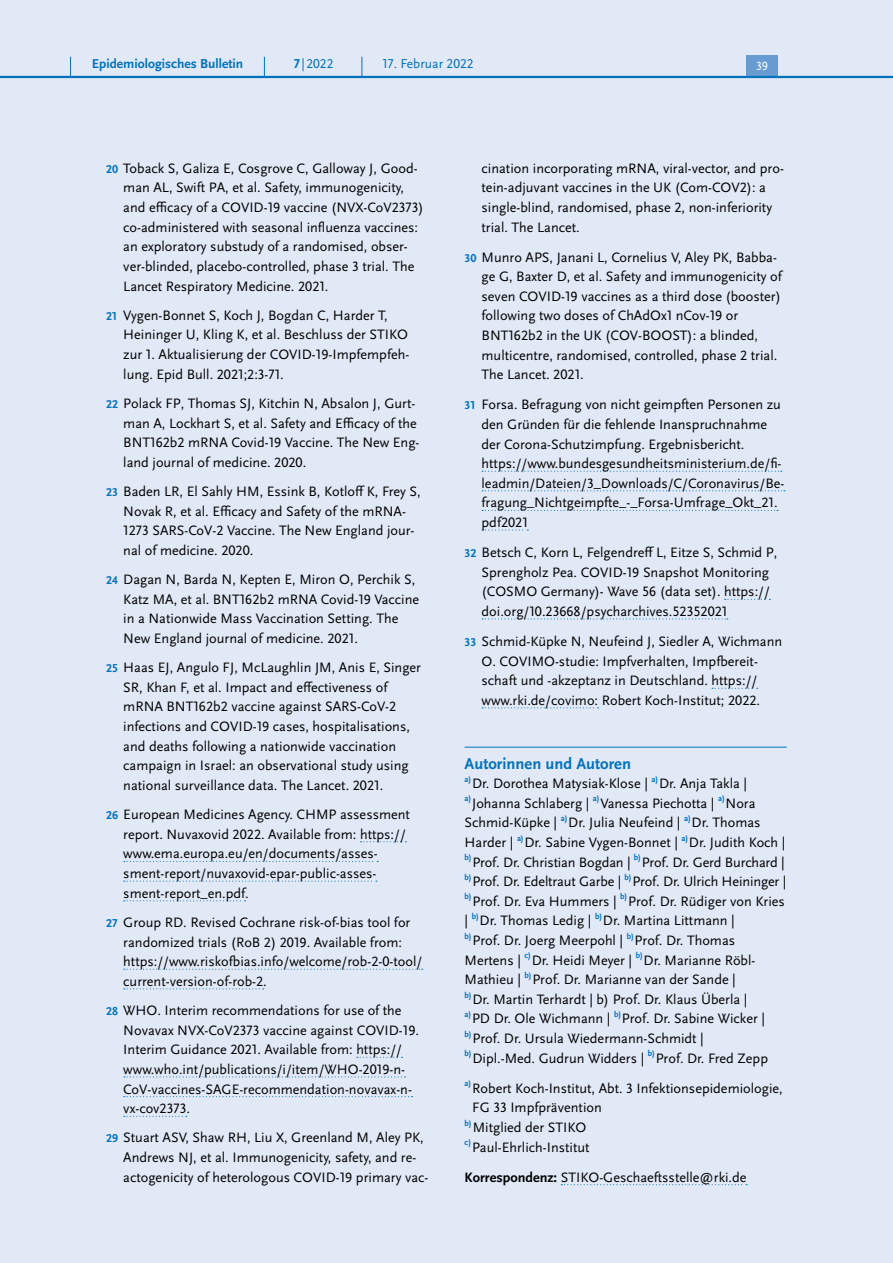
<style>
.page{position:relative;width:893px;height:1263px;background:#fff}
.page>*{position:absolute;margin:0;border:0;box-sizing:border-box;transform-origin:0 0}
.H4_-_Anhang_allerers{font:700 16.5px "Scala Sans Pro";color:#0072bc}
.P_-_Anhang{font:14.25px/19.6px "Scala Sans Pro";color:#000}
.t1{font:700 13.5px "Scala Sans Pro";color:#0072bc}
.t2{font:13.5px "Scala Sans Pro";color:#0072bc}
.t3{font:12.45px "Scala Sans Pro";color:#fff}
.s1{font-weight:700}
.s2{font-weight:700;font-size:12px;color:#0072bc}
</style>
<div class="page">
<div style="left:0;top:78px;width:893px;height:1185px;background:#e1e8f6"></div>
<svg style="left:361px;top:841px;width:45px;height:1px"></svg>
<svg style="left:124px;top:861px;width:254px;height:1px"></svg>
<svg style="left:124px;top:881px;width:253px;height:1px"></svg>
<svg style="left:124px;top:900px;width:122px;height:1px"></svg>
<svg style="left:124px;top:969px;width:299px;height:1px"></svg>
<svg style="left:124px;top:988px;width:140px;height:1px"></svg>
<svg style="left:357px;top:1057px;width:46px;height:1px"></svg>
<svg style="left:124px;top:1076px;width:282px;height:1px"></svg>
<svg style="left:124px;top:1096px;width:288px;height:1px"></svg>
<svg style="left:124px;top:1116px;width:63px;height:1px"></svg>
<svg style="left:482px;top:471px;width:300px;height:1px"></svg>
<svg style="left:482px;top:490px;width:303px;height:1px"></svg>
<svg style="left:482px;top:510px;width:296px;height:1px"></svg>
<svg style="left:482px;top:529px;width:46px;height:1px"></svg>
<svg style="left:725px;top:599px;width:45px;height:1px"></svg>
<svg style="left:482px;top:618px;width:246px;height:1px"></svg>
<svg style="left:712px;top:688px;width:46px;height:1px"></svg>
<svg style="left:482px;top:707px;width:117px;height:1px"></svg>
<hr style="left:465px;top:747px;width:322px;height:1px;background:#0072bc">
<svg style="left:561px;top:1184px;width:186px;height:1px"></svg>
<div style="left:0;top:0;width:893px;height:77px;background:#e1e8f6"></div>
<div style="left:746px;top:55px;width:32px;height:21px;background:#679bd2"></div>
<hr style="left:0;top:76px;width:893px;height:2px;background:#0072bc">
<svg style="left:70px;top:57px;width:1px;height:19px"></svg>
<svg style="left:264px;top:57px;width:1px;height:19px"></svg>
<svg style="left:362px;top:57px;width:1px;height:19px"></svg>
<p class="t1" style="left:92px;top:55px;width:153px">Epidemiologisches Bulletin</p>
<p class="t2" style="left:294px;top:55px;width:41px"><span class="s1">7</span> |2022</p>
<p class="t2" style="left:383px;top:55px;width:93px">17. Februar 2022</p>
<p class="t3" style="left:756px;top:59px;width:14px">39</p>
<p class="P_-_Anhang" style="left:123px;top:158px;width:302px;text-indent:-17px"><span class="s2">20</span> Toback S, Galiza E, Cosgrove C, Galloway J, Good&shy;man AL, Swift PA, et al. Safety, immunogenicity, and efficacy of a COVID-19 vaccine (NVX-CoV2373) co-administered with seasonal influenza vaccines: an exploratory substudy of a randomised, obser&shy;ver-blinded, placebo-controlled, phase 3 trial. The Lancet Respiratory Medicine. 2021.</p>
<p class="P_-_Anhang" style="left:123px;top:305px;width:287px;text-indent:-17px"><span class="s2">21</span> Vygen-Bonnet S, Koch J, Bogdan C, Harder T, Heininger U, Kling K, et al. Beschluss der STIKO zur 1. Aktualisierung der COVID-19-Impfempfeh&shy;lung. Epid Bull. 2021;2:3-71.</p>
<p class="P_-_Anhang" style="left:123px;top:393px;width:298px;text-indent:-17px"><span class="s2">22</span> Polack FP, Thomas SJ, Kitchin N, Absalon J, Gurt&shy;man A, Lockhart S, et al. Safety and Efficacy of the BNT162b2 mRNA Covid-19 Vaccine. The New Eng&shy;land journal of medicine. 2020.</p>
<p class="P_-_Anhang" style="left:123px;top:481px;width:299px;text-indent:-17px"><span class="s2">23</span> Baden LR, El Sahly HM, Essink B, Kotloff K, Frey S, Novak R, et al. Efficacy and Safety of the mRNA-1273 SARS-CoV-2 Vaccine. The New England jour&shy;nal of medicine. 2020.</p>
<p class="P_-_Anhang" style="left:123px;top:569px;width:297px;text-indent:-17px"><span class="s2">24</span> Dagan N, Barda N, Kepten E, Miron O, Perchik S, Katz MA, et al. BNT162b2 mRNA Covid-19 Vaccine in a Nationwide Mass Vaccination Setting. The New England journal of medicine. 2021.</p>
<p class="P_-_Anhang" style="left:123px;top:657px;width:299px;text-indent:-17px"><span class="s2">25</span> Haas EJ, Angulo FJ, McLaughlin JM, Anis E, Singer SR, Khan F, et al. Impact and effectiveness of mRNA BNT162b2 vaccine against SARS-CoV-2 infections and COVID-19 cases, hospitalisations, and deaths following a nationwide vaccination campaign in Israel: an observational study using national surveillance data. The Lancet. 2021.</p>
<p class="P_-_Anhang" style="left:123px;top:805px;width:288px;text-indent:-17px"><span class="s2">26</span> European Medicines Agency. CHMP assessment report. Nuvaxovid 2022. Available from: https:// www.ema.europa.eu/en/documents/asses&shy;sment-report/nuvaxovid-epar-public-asses&shy;sment-report_en.pdf.</p>
<p class="P_-_Anhang" style="left:123px;top:912px;width:300px;text-indent:-17px"><span class="s2">27</span> Group RD. Revised Cochrane risk-of-bias tool for randomized trials (RoB 2) 2019. Available from: https://www.riskofbias.info/welcome/rob-2-0-tool/ current-version-of-rob-2.</p>
<p class="P_-_Anhang" style="left:123px;top:1000px;width:297px;text-indent:-17px"><span class="s2">28</span> WHO. Interim recommendations for use of the Novavax NVX-CoV2373 vaccine against COVID-19.<br>Interim Guidance 2021. Available from: https:// www.who.int/publications/i/item/WHO-2019-n-CoV-vaccines-SAGE-recommendation-novavax-n&shy;vx-cov2373.</p>
<p class="P_-_Anhang" style="left:123px;top:1128px;width:307px;text-indent:-17px"><span class="s2">29</span> Stuart ASV, Shaw RH, Liu X, Greenland M, Aley PK,<br>Andrews NJ, et al. Immunogenicity, safety, and re&shy;actogenicity of heterologous COVID-19 primary vac-</p>
<p class="P_-_Anhang" style="left:482px;top:158px;width:304px">cination incorporating mRNA, viral-vector, and pro&shy;tein-adjuvant vaccines in the UK (Com-COV2): a single-blind, randomised, phase 2, non-inferiority trial. The Lancet.</p>
<p class="P_-_Anhang" style="left:482px;top:247px;width:302px;text-indent:-17px"><span class="s2">30</span> Munro APS, Janani L, Cornelius V, Aley PK, Babba&shy;ge G, Baxter D, et al. Safety and immunogenicity of seven COVID-19 vaccines as a third dose (booster) following two doses of ChAdOx1 nCov-19 or BNT162b2 in the UK (COV-BOOST): a blinded, multicentre, randomised, controlled, phase 2 trial.<br>The Lancet. 2021.</p>
<p class="P_-_Anhang" style="left:482px;top:395px;width:304px;text-indent:-17px"><span class="s2">31</span> Forsa. Befragung von nicht geimpften Personen zu den Gründen für die fehlende Inanspruchnahme der Corona-Schutzimpfung. Ergebnisbericht. https://www.bundesgesundheitsministerium.de/fi&shy;leadmin/Dateien/3_Downloads/C/Coronavirus/Be&shy;fragung_Nichtgeimpfte_-_Forsa-Umfrage_Okt_21. pdf2021</p>
<p class="P_-_Anhang" style="left:482px;top:543px;width:297px;text-indent:-17px"><span class="s2">32</span> Betsch C, Korn L, Felgendreff L, Eitze S, Schmid P, Sprengholz Pea. COVID-19 Snapshot Monitoring (COSMO Germany)- Wave 56 (data set). https:// doi.org/10.23668/psycharchives.52352021</p>
<p class="P_-_Anhang" style="left:465px;top:632px;width:319px;text-align:center"><span class="s2">33</span> Schmid-Küpke N, Neufeind J, Siedler A, Wichmann O. COVIMO-studie: Impfverhalten, Impfbereit-<br>schaft und -akzeptanz in Deutschland. https:// www.rki.de/covimo: Robert Koch-Institut; 2022.</p>
<h4 class="H4_-_Anhang_allerers" style="left:465px;top:753px;width:168px">Autorinnen und Autoren</h4>
<p class="P_-_Anhang" style="left:465px;top:774px;width:323px"><sup>a)</sup>Dr. Dorothea Matysiak-Klose | <sup>a)</sup>Dr. Anja Takla | <sup>a)</sup>Johanna Schlaberg | <sup>a)</sup>Vanessa Piechotta | <sup>a)</sup>Nora Schmid-Küpke | <sup>a)</sup>Dr. Julia Neufeind | <sup>a)</sup>Dr. Thomas Harder | <sup>a)</sup>Dr. Sabine Vygen-Bonnet | <sup>a)</sup>Dr. Judith Koch | <sup>b)</sup>Prof. Dr. Christian Bogdan | <sup>b)</sup>Prof. Dr. Gerd Burchard | <sup>b)</sup>Prof. Dr. Edeltraut Garbe | <sup>b)</sup>Prof. Dr. Ulrich Heininger | <sup>b)</sup>Prof. Dr. Eva Hummers | <sup>b)</sup>Prof. Dr. Rüdiger von Kries | <sup>b)</sup>Dr. Thomas Ledig | <sup>b)</sup>Dr. Martina Littmann |<br><sup>b)</sup>Prof. Dr. Joerg Meerpohl | <sup>b)</sup>Prof. Dr. Thomas Mertens | <sup>c)</sup>Dr. Heidi Meyer | <sup>b)</sup>Dr. Marianne Röbl-Mathieu | <sup>b)</sup>Prof. Dr. Marianne van der Sande |<br><sup>b)</sup>Dr. Martin Terhardt | b) Prof. Dr. Klaus Überla |<br><sup>a)</sup>PD Dr. Ole Wichmann | <sup>b)</sup>Prof. Dr. Sabine Wicker | <sup>b)</sup>Prof. Dr. Ursula Wiedermann-Schmidt |<br><sup>b)</sup>Dipl.-Med. Gudrun Widders | <sup>b)</sup>Prof. Dr. Fred Zepp</p>
<p class="P_-_Anhang" style="left:472px;top:1078px;width:312px;text-indent:-8px"><sup>a)</sup> Robert Koch-Institut, Abt. 3 Infektionsepidemiologie,<br>FG 33 Impfprävention</p>
<p class="P_-_Anhang" style="left:465px;top:1117px;width:123px"><sup>b)</sup> Mitglied der STIKO</p>
<p class="P_-_Anhang" style="left:465px;top:1137px;width:127px"><sup>c)</sup> Paul-Ehrlich-Institut</p>
<p class="P_-_Anhang" style="left:465px;top:1167px;width:284px"><span class="s1">Korrespondenz:</span> STIKO-Geschaeftsstelle@rki.de</p>
</div>
